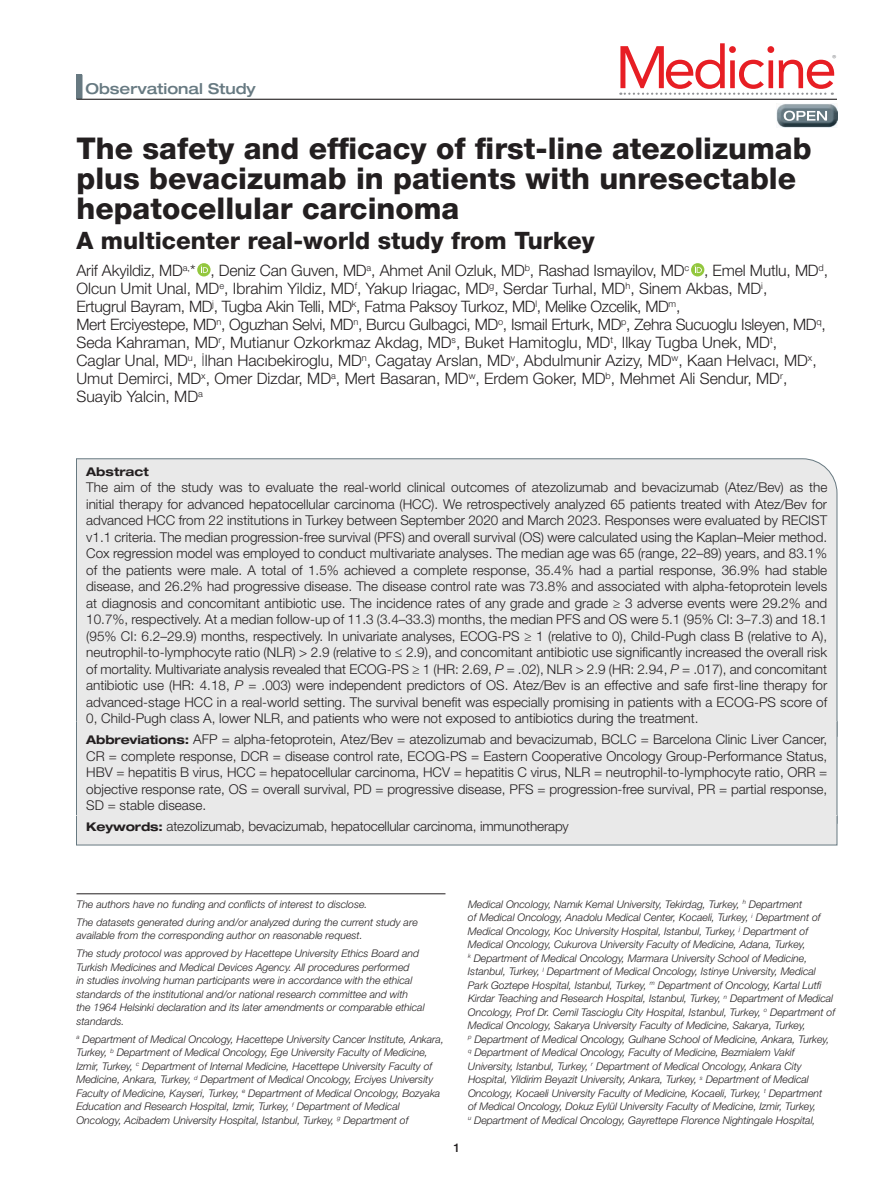
<style>
.page{position:relative;width:891px;height:1188px;background:#fff}
.page>*{position:absolute;margin:0;border:0;box-sizing:border-box;transform-origin:0 0}
.t1{font:59.4px "Avenir";letter-spacing:-.06em;color:#e71e24}
.t2{font:800 30px/30px "Helvetica Neue LT Std";color:#231f20}
.t3{font:800 24px "Helvetica Neue LT Std";color:#231f20}
.t4{font:300 15.75px/18px "Helvetica Neue LT Std";color:#231f20}
.t5{font:500 expanded 15px "Helvetica Neue LT Std";color:#667981}
.t6{font:300 13.5px/16.5px "Helvetica Neue LT Std";color:#231f20;text-align:justify}
.t7{font:700 expanded 12px "Helvetica Neue LT Std";color:#231f20}
.t8{font:500 12px "Helvetica Neue LT Std";color:#231f20}
.t9{font:italic 300 10.5px/13.5px "Helvetica Neue LT Std";color:#231f20}
.t10{font:500 10.35px "Akzidenz Grotesk BE";color:#909295}
.s1{font-family:"Myriad Pro"}
.s2{font-style:italic}
.s3{font-weight:700;font-stretch:expanded;font-size:12px}
</style>
<div class="page">
<div style="left:76px;top:74px;width:6px;height:25px;background:#677981"></div>
<hr style="left:76px;top:99px;width:761px;height:1px;background:#231f20">
<img style="left:776px;top:104px;width:61px;height:24px">
<svg style="left:784px;top:111px;width:43px;height:10px"></svg>
<svg style="left:620px;top:93px;width:213px;height:2px"></svg>
<div style="left:76px;top:458px;width:762px;height:279px;background:#e9e9e9"></div>
<div style="left:76px;top:721px;width:761px;height:104px;background:#e9e9e9"></div>
<div style="left:76px;top:816px;width:761px;height:29px;background:#e9e9e9"></div>
<svg style="left:197px;top:263px;width:14px;height:13px"></svg>
<svg style="left:201px;top:266px;width:7px;height:7px"></svg>
<div style="left:691px;top:263px;width:13px;height:13px;background:#93c73e;border-radius:50%"></div>
<svg style="left:695px;top:266px;width:7px;height:7px"></svg>
<hr style="left:76px;top:893px;width:370px;height:1px;background:#231f20">
<h3 class="t5" style="left:86px;top:80px;width:172px">Observational Study</h3>
<h1 class="t1" style="left:615px;top:33px;width:223px">Medicine</h1>
<p class="t10" style="left:832px;top:52px;width:6px">®</p>
<h2 class="t2" style="left:76px;top:134px;width:737px">The safety and efficacy of first-line atezolizumab plus bevacizumab in patients with unresectable hepatocellular carcinoma</h2>
<h3 class="t3" style="left:76px;top:227px;width:520px">A multicenter real-world study from Turkey</h3>
<p class="t4" style="left:76px;top:261px;width:753px">Arif Akyildiz, MD<sup>a,</sup>* , Deniz Can Guven, MD<sup>a</sup>, Ahmet Anil Ozluk, MD<sup>b</sup>, Rashad Ismayilov, MD<sup>c</sup> , Emel Mutlu, MD<sup>d</sup>, Olcun Umit Unal, MD<sup>e</sup>, Ibrahim Yildiz, MD<sup>f</sup>, Yakup Iriagac, MD<sup>g</sup>, Serdar Turhal, MD<sup>h</sup>, Sinem Akbas, MD<sup>i</sup>,<br>Ertugrul Bayram, MD<sup>j</sup>, Tugba Akin Telli, MD<sup>k</sup>, Fatma Paksoy Turkoz, MD<sup>l</sup>, Melike Ozcelik, MD<sup>m</sup>,<br>Mert Erciyestepe, MD<sup>n</sup>, Oguzhan Selvi, MD<sup>n</sup>, Burcu Gulbagci, MD<sup>o</sup>, Ismail Erturk, MD<sup>p</sup>, Zehra Sucuoglu Isleyen, MD<sup>q</sup>, Seda Kahraman, MD<sup>r</sup>, Mutianur Ozkorkmaz Akdag, MD<sup>s</sup>, Buket Hamitoglu, MD<sup>t</sup>, Ilkay Tugba Unek, MD<sup>t</sup>,<br>Caglar Unal, MD<sup>u</sup>, <span class="s1">İ</span>lhan Hacıbekiroglu, MD<sup>n</sup>, Cagatay Arslan, MD<sup>v</sup>, Abdulmunir Azizy, MD<sup>w</sup>, Kaan Helvacı, MD<sup>x</sup>, Umut Demirci, MD<sup>x</sup>, Omer Dizdar, MD<sup>a</sup>, Mert Basaran, MD<sup>w</sup>, Erdem Goker, MD<sup>b</sup>, Mehmet Ali Sendur, MD<sup>r</sup>, Suayib Yalcin, MD<sup>a</sup></p>
<p class="t7" style="left:86px;top:464px;width:64px">Abstract</p>
<p class="t6" style="left:86px;top:479px;width:743px">The aim of the study was to evaluate the real-world clinical outcomes of atezolizumab and bevacizumab (Atez/Bev) as the initial therapy for advanced hepatocellular carcinoma (HCC). We retrospectively analyzed 65 patients treated with Atez/Bev for advanced HCC from 22 institutions in Turkey between September 2020 and March 2023. Responses were evaluated by RECIST v1.1 criteria. The median progression-free survival (PFS) and overall survival (OS) were calculated using the Kaplan–Meier method.<br>Cox regression model was employed to conduct multivariate analyses. The median age was 65 (range, 22–89) years, and 83.1% of the patients were male. A total of 1.5% achieved a complete response, 35.4% had a partial response, 36.9% had stable disease, and 26.2% had progressive disease. The disease control rate was 73.8% and associated with alpha-fetoprotein levels at diagnosis and concomitant antibiotic use. The incidence rates of any grade and grade ≥ 3 adverse events were 29.2% and 10.7%, respectively. At a median follow-up of 11.3 (3.4–33.3) months, the median PFS and OS were 5.1 (95% CI: 3–7.3) and 18.1 (95% CI: 6.2–29.9) months, respectively. In univariate analyses, ECOG-PS ≥ 1 (relative to 0), Child-Pugh class B (relative to A), neutrophil-to-lymphocyte ratio (NLR) &gt; 2.9 (relative to ≤ 2.9), and concomitant antibiotic use significantly increased the overall risk of mortality. Multivariate analysis revealed that ECOG-PS ≥ 1 (HR: 2.69, <span class="s2">P</span> = .02), NLR &gt; 2.9 (HR: 2.94, <span class="s2">P</span> = .017), and concomitant antibiotic use (HR: 4.18, <span class="s2">P</span> = .003) were independent predictors of OS. Atez/Bev is an effective and safe first-line therapy for advanced-stage HCC in a real-world setting. The survival benefit was especially promising in patients with a ECOG-PS score of 0, Child-Pugh class A, lower NLR, and patients who were not exposed to antibiotics during the treatment.</p>
<p class="t6" style="left:86px;top:731px;width:743px"><span class="s3">Abbreviations:</span> AFP = alpha-fetoprotein, Atez/Bev = atezolizumab and bevacizumab, BCLC = Barcelona Clinic Liver Cancer, CR = complete response, DCR = disease control rate, ECOG-PS = Eastern Cooperative Oncology Group-Performance Status, HBV = hepatitis B virus, HCC = hepatocellular carcinoma, HCV = hepatitis C virus, NLR = neutrophil-to-lymphocyte ratio, ORR = objective response rate, OS = overall survival, PD = progressive disease, PFS = progression-free survival, PR = partial response, SD = stable disease.</p>
<p class="t6" style="left:86px;top:818px;width:484px"><span class="s3">Keywords:</span> atezolizumab, bevacizumab, hepatocellular carcinoma, immunotherapy</p>
<p class="t9" style="left:76px;top:895px;width:343px;line-height:18px">The authors have no funding and conflicts of interest to disclose.<br>The datasets generated during and/or analyzed during the current study are</p>
<p class="t9" style="left:76px;top:926px;width:344px;line-height:18px">available from the corresponding author on reasonable request.<br>The study protocol was approved by Hacettepe University Ethics Board and</p>
<p class="t9" style="left:76px;top:960px;width:350px">Turkish Medicines and Medical Devices Agency. All procedures performed<br>in studies involving human participants were in accordance with the ethical standards of the institutional and/or national research committee and with the 1964 Helsinki declaration and its later amendments or comparable ethical standards.</p>
<p class="t9" style="left:76px;top:1032px;width:369px"><sup>a</sup> Department of Medical Oncology, Hacettepe University Cancer Institute, Ankara, Turkey, <sup>b</sup> Department of Medical Oncology, Ege University Faculty of Medicine, Izmir, Turkey, <sup>c</sup> Department of Internal Medicine, Hacettepe University Faculty of Medicine, Ankara, Turkey, <sup>d</sup> Department of Medical Oncology, Erciyes University Faculty of Medicine, Kayseri, Turkey, <sup>e</sup> Department of Medical Oncology, Bozyaka Education and Research Hospital, Izmir, Turkey, <sup>f</sup> Department of Medical Oncology, Acibadem University Hospital, Istanbul, Turkey, <sup>g</sup> Department of</p>
<p class="t8" style="left:453px;top:1140px;width:8px">1</p>
<p class="t9" style="left:468px;top:897px;width:369px">Medical Oncology, Namık Kemal University, Tekirdag, Turkey, <sup>h</sup> Department<br>of Medical Oncology, Anadolu Medical Center, Kocaeli, Turkey, <sup>i</sup> Department of Medical Oncology, Koc University Hospital, Istanbul, Turkey, <sup>j</sup> Department of Medical Oncology, Cukurova University Faculty of Medicine, Adana, Turkey,<br><sup>k</sup> Department of Medical Oncology, Marmara University School of Medicine, Istanbul, Turkey, <sup>l</sup> Department of Medical Oncology, Istinye University, Medical Park Goztepe Hospital, Istanbul, Turkey, <sup>m</sup> Department of Oncology, Kartal Lutfi Kirdar Teaching and Research Hospital, Istanbul, Turkey, <sup>n</sup> Department of Medical Oncology, Prof Dr. Cemil Tascioglu City Hospital, Istanbul, Turkey, <sup>o</sup> Department of Medical Oncology, Sakarya University Faculty of Medicine, Sakarya, Turkey,<br><sup>p</sup> Department of Medical Oncology, Gulhane School of Medicine, Ankara, Turkey, <sup>q</sup> Department of Medical Oncology, Faculty of Medicine, Bezmialem Vakif University, Istanbul, Turkey, <sup>r</sup> Department of Medical Oncology, Ankara City Hospital, Yildirim Beyazit University, Ankara, Turkey, <sup>s</sup> Department of Medical Oncology, Kocaeli University Faculty of Medicine, Kocaeli, Turkey, <sup>t</sup> Department<br>of Medical Oncology, Dokuz Eylül University Faculty of Medicine, Izmir, Turkey,<br><sup>u</sup> Department of Medical Oncology, Gayrettepe Florence Nightingale Hospital,</p>
</div>
